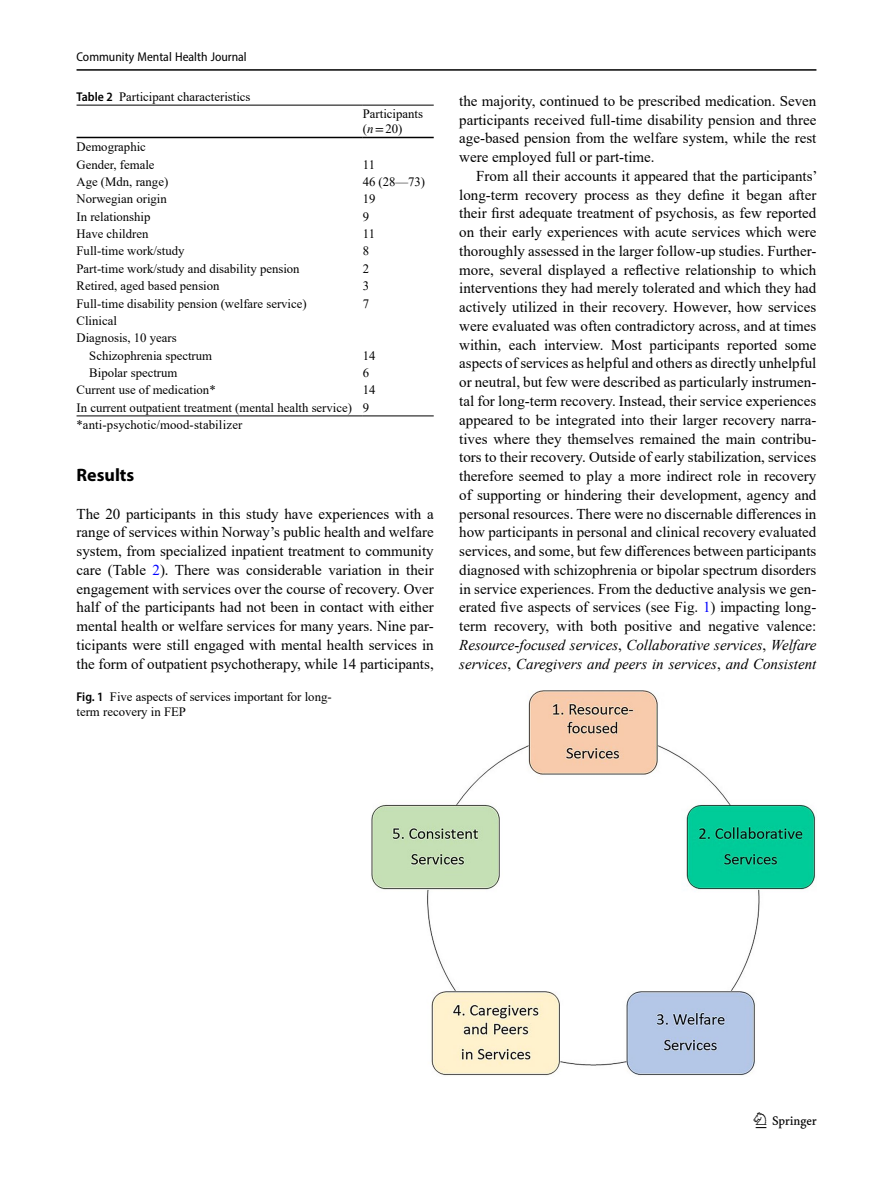
<style>
.page{position:relative;width:893px;height:1187px;background:#fff}
.page>*{position:absolute;margin:0;border:0;box-sizing:border-box;transform-origin:0 0}
.t1{font:22.5px "Springnew";color:#000}
.Head_1{font:700 18px "Myriad Pro";color:#000}
.Body_Text_Indent{font:15px/18.8px "Times New Roman";color:#000;text-align:justify}
.Body_Text{font:15px/18.8px "Times New Roman";color:#000;text-align:justify}
.Table_Body{font:12.75px "Times New Roman";color:#000}
.Figure_Caption_Side{font:12.75px/15px "Times New Roman";color:#000}
.Table_Caption{font:12.75px "Times New Roman";color:#000}
.Table_Footnote{font:12.75px "Times New Roman";letter-spacing:.01em;color:#000}
.t2{font:semi-condensed 12.75px "Myriad Pro";color:#000}
.Table_Head{font:12.75px "Times New Roman";color:#000}
.s1{font-family:"Myriad Pro";font-weight:600;font-stretch:semi-condensed}
.s2{font-style:italic}
.s3{font-family:"STIX"}
.s4{color:#00f}
</style>
<div class="page">
<hr style="left:77px;top:69px;width:739px;height:2px;background:#000">
<hr style="left:77px;top:137px;width:286px;height:1px;background:#000">
<hr style="left:363px;top:105px;width:71px;height:1px;background:#000">
<hr style="left:363px;top:137px;width:71px;height:1px;background:#000">
<hr style="left:363px;top:415px;width:71px;height:1px;background:#000">
<hr style="left:77px;top:415px;width:286px;height:1px;background:#000">
<hr style="left:77px;top:105px;width:286px;height:1px;background:#000">
<img style="left:371px;top:691px;width:445px;height:385px">
<p class="t2" style="left:77px;top:49px;width:172px">Community Mental Health Journal</p>
<p class="Table_Caption" style="left:77px;top:88px;width:175px"><span class="s1">Table 2</span> Participant characteristics</p>
<p class="Table_Head" style="left:363px;top:105px;width:62px">Participants</p>
<p class="Table_Head" style="left:363px;top:120px;width:41px">(<span class="s2">n</span><span class="s3">=</span>20)</p>
<p class="Table_Body" style="left:77px;top:138px;width:71px">Demographic</p>
<p class="Table_Body" style="left:77px;top:155px;width:80px">Gender, female</p>
<p class="Table_Body" style="left:363px;top:155px;width:14px">11</p>
<p class="Table_Body" style="left:77px;top:173px;width:93px">Age (Mdn, range)</p>
<p class="Table_Body" style="left:363px;top:173px;width:64px">46 (28—73)</p>
<p class="Table_Body" style="left:77px;top:190px;width:92px">Norwegian origin</p>
<p class="Table_Body" style="left:363px;top:190px;width:14px">19</p>
<p class="Table_Body" style="left:77px;top:207px;width:76px">In relationship</p>
<p class="Table_Body" style="left:363px;top:207px;width:8px">9</p>
<p class="Table_Body" style="left:77px;top:225px;width:73px">Have children</p>
<p class="Table_Body" style="left:363px;top:225px;width:14px">11</p>
<p class="Table_Body" style="left:77px;top:242px;width:110px">Full-time work/study</p>
<p class="Table_Body" style="left:363px;top:242px;width:8px">8</p>
<p class="Table_Body" style="left:77px;top:259px;width:225px">Part-time work/study and disability pension</p>
<p class="Table_Body" style="left:363px;top:259px;width:8px">2</p>
<p class="Table_Body" style="left:77px;top:277px;width:145px">Retired, aged based pension</p>
<p class="Table_Body" style="left:363px;top:277px;width:8px">3</p>
<p class="Table_Body" style="left:77px;top:294px;width:232px">Full-time disability pension (welfare service)</p>
<p class="Table_Body" style="left:363px;top:294px;width:8px">7</p>
<p class="Table_Body" style="left:77px;top:311px;width:42px">Clinical</p>
<p class="Table_Body" style="left:77px;top:329px;width:102px">Diagnosis, 10 years</p>
<p class="Table_Body" style="left:89px;top:346px;width:124px">Schizophrenia spectrum</p>
<p class="Table_Body" style="left:363px;top:346px;width:14px">14</p>
<p class="Table_Body" style="left:89px;top:363px;width:90px">Bipolar spectrum</p>
<p class="Table_Body" style="left:363px;top:363px;width:8px">6</p>
<p class="Table_Body" style="left:77px;top:381px;width:141px">Current use of medication*</p>
<p class="Table_Body" style="left:363px;top:381px;width:14px">14</p>
<p class="Table_Body" style="left:77px;top:398px;width:277px">In current outpatient treatment (mental health service)</p>
<p class="Table_Body" style="left:363px;top:398px;width:8px">9</p>
<p class="Table_Footnote" style="left:77px;top:416px;width:168px">*anti-psychotic/mood-stabilizer</p>
<p class="Head_1" style="left:77px;top:463px;width:59px">Results</p>
<p class="Body_Text" style="left:77px;top:503px;width:359px">The 20 participants in this study have experiences with a range of services within Norway’s public health and welfare system, from specialized inpatient treatment to community care (Table <span class="s4">2</span>). There was considerable variation in their engagement with services over the course of recovery. Over half of the participants had not been in contact with either mental health or welfare services for many years. Nine par&shy;ticipants were still engaged with mental health services in the form of outpatient psychotherapy, while 14 participants,</p>
<p class="Figure_Caption_Side" style="left:77px;top:688px;width:257px"><span class="s1">Fig. 1</span> Five aspects of services important for long&shy;term recovery in FEP</p>
<p class="Body_Text" style="left:459px;top:91px;width:359px">the majority, continued to be prescribed medication. Seven participants received full-time disability pension and three age-based pension from the welfare system, while the rest were employed full or part-time.</p>
<p class="Body_Text_Indent" style="left:459px;top:166px;width:360px;text-indent:17px">From all their accounts it appeared that the participants’ long-term recovery process as they define it began after their first adequate treatment of psychosis, as few reported on their early experiences with acute services which were thoroughly assessed in the larger follow-up studies. Further&shy;more, several displayed a reflective relationship to which interventions they had merely tolerated and which they had actively utilized in their recovery. However, how services were evaluated was often contradictory across, and at times within, each interview. Most participants reported some aspects of services as helpful and others as directly unhelpful or neutral, but few were described as particularly instrumen&shy;tal for long-term recovery. Instead, their service experiences appeared to be integrated into their larger recovery narra&shy;tives where they themselves remained the main contribu&shy;tors to their recovery. Outside of early stabilization, services therefore seemed to play a more indirect role in recovery of supporting or hindering their development, agency and personal resources. There were no discernable differences in how participants in personal and clinical recovery evaluated services, and some, but few differences between participants diagnosed with schizophrenia or bipolar spectrum disorders in service experiences. From the deductive analysis we gen&shy;erated five aspects of services (see Fig. <span class="s4">1</span>) impacting long&shy;term recovery, with both positive and negative valence:<br><span class="s2">Resource-focused services</span>, <span class="s2">Collaborative services</span>, <span class="s2">Welfare services</span>, <span class="s2">Caregivers and peers in services</span>, <span class="s2">and Consistent</span></p>
<h1 class="t1" style="left:756px;top:1107px;width:63px">1 3</h1>
</div>
